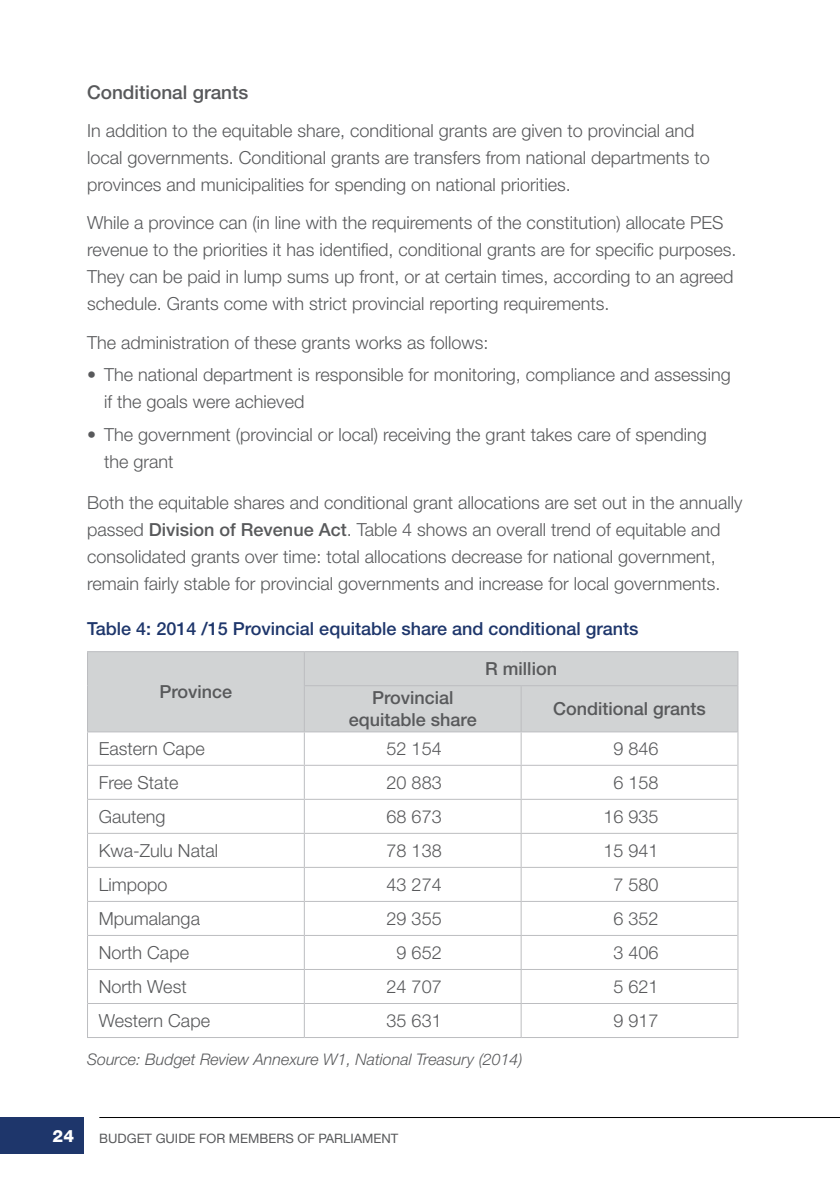
<style>
.page{position:relative;width:840px;height:1191px;background:#fff}
.page>*{position:absolute;margin:0;border:0;box-sizing:border-box;transform-origin:0 0}
.t1{font:500 19px "Helvetica Neue LT Std";color:#58595b}
.t2{font:300 18px/27px "Helvetica Neue LT Std";color:#58595b}
.t3{font:500 18px "Helvetica Neue LT Std";color:#1e366b}
.t4{font:500 18px/22px "Helvetica Neue LT Std";color:#58595b;text-align:center}
.t5{font:800 17px "Helvetica Neue LT Std";color:#fff}
.t6{font:italic 300 16px "Helvetica Neue LT Std";color:#58595b}
.t7{font:13px "Helvetica Neue LT Std";color:#58595b}
.s1{font-weight:500}
</style>
<div class="page">
<div style="left:0;top:1117px;width:83px;height:36px;background:#1e366b"></div>
<hr style="left:99px;top:1117px;width:740px;height:1px;background:#000">
<div style="left:88px;top:652px;width:649px;height:79px;background:#d1d3d4"></div>
<hr style="left:304px;top:651px;width:217px;height:1px;background:#bcbdc0">
<hr style="left:521px;top:651px;width:217px;height:1px;background:#bcbdc0">
<hr style="left:737px;top:652px;width:1px;height:33px;background:#bcbdc0">
<hr style="left:737px;top:685px;width:1px;height:47px;background:#bcbdc0">
<hr style="left:737px;top:732px;width:1px;height:33px;background:#bcbdc0">
<hr style="left:87px;top:766px;width:1px;height:33px;background:#bcbdc0">
<hr style="left:737px;top:765px;width:1px;height:34px;background:#bcbdc0">
<hr style="left:87px;top:799px;width:1px;height:34px;background:#bcbdc0">
<hr style="left:737px;top:799px;width:1px;height:34px;background:#bcbdc0">
<hr style="left:87px;top:833px;width:1px;height:34px;background:#bcbdc0">
<hr style="left:737px;top:833px;width:1px;height:34px;background:#bcbdc0">
<hr style="left:87px;top:867px;width:1px;height:34px;background:#bcbdc0">
<hr style="left:737px;top:867px;width:1px;height:34px;background:#bcbdc0">
<hr style="left:87px;top:901px;width:1px;height:34px;background:#bcbdc0">
<hr style="left:737px;top:901px;width:1px;height:34px;background:#bcbdc0">
<hr style="left:87px;top:935px;width:1px;height:34px;background:#bcbdc0">
<hr style="left:737px;top:935px;width:1px;height:34px;background:#bcbdc0">
<hr style="left:87px;top:969px;width:1px;height:34px;background:#bcbdc0">
<hr style="left:737px;top:969px;width:1px;height:34px;background:#bcbdc0">
<hr style="left:87px;top:1003px;width:1px;height:34px;background:#bcbdc0">
<hr style="left:737px;top:1003px;width:1px;height:34px;background:#bcbdc0">
<hr style="left:87px;top:1037px;width:217px;height:1px;background:#bcbdc0">
<hr style="left:304px;top:1037px;width:217px;height:1px;background:#bcbdc0">
<hr style="left:521px;top:1037px;width:217px;height:1px;background:#bcbdc0">
<hr style="left:303px;top:685px;width:218px;height:1px;background:#bcbdc0">
<hr style="left:521px;top:685px;width:216px;height:1px;background:#bcbdc0">
<hr style="left:520px;top:686px;width:1px;height:45px;background:#bcbdc0">
<hr style="left:304px;top:731px;width:217px;height:1px;background:#bcbdc0">
<hr style="left:521px;top:731px;width:216px;height:1px;background:#bcbdc0">
<hr style="left:520px;top:732px;width:1px;height:33px;background:#bcbdc0">
<hr style="left:304px;top:765px;width:217px;height:1px;background:#bcbdc0">
<hr style="left:303px;top:766px;width:1px;height:33px;background:#bcbdc0">
<hr style="left:521px;top:765px;width:216px;height:1px;background:#bcbdc0">
<hr style="left:520px;top:766px;width:1px;height:33px;background:#bcbdc0">
<hr style="left:88px;top:799px;width:216px;height:1px;background:#bcbdc0">
<hr style="left:304px;top:799px;width:217px;height:1px;background:#bcbdc0">
<hr style="left:303px;top:800px;width:1px;height:33px;background:#bcbdc0">
<hr style="left:521px;top:799px;width:216px;height:1px;background:#bcbdc0">
<hr style="left:520px;top:800px;width:1px;height:33px;background:#bcbdc0">
<hr style="left:88px;top:833px;width:216px;height:1px;background:#bcbdc0">
<hr style="left:304px;top:833px;width:217px;height:1px;background:#bcbdc0">
<hr style="left:303px;top:834px;width:1px;height:33px;background:#bcbdc0">
<hr style="left:521px;top:833px;width:216px;height:1px;background:#bcbdc0">
<hr style="left:520px;top:834px;width:1px;height:33px;background:#bcbdc0">
<hr style="left:88px;top:867px;width:216px;height:1px;background:#bcbdc0">
<hr style="left:304px;top:867px;width:217px;height:1px;background:#bcbdc0">
<hr style="left:303px;top:868px;width:1px;height:33px;background:#bcbdc0">
<hr style="left:521px;top:867px;width:216px;height:1px;background:#bcbdc0">
<hr style="left:520px;top:868px;width:1px;height:33px;background:#bcbdc0">
<hr style="left:88px;top:901px;width:216px;height:1px;background:#bcbdc0">
<hr style="left:304px;top:901px;width:217px;height:1px;background:#bcbdc0">
<hr style="left:303px;top:902px;width:1px;height:33px;background:#bcbdc0">
<hr style="left:521px;top:901px;width:216px;height:1px;background:#bcbdc0">
<hr style="left:520px;top:902px;width:1px;height:33px;background:#bcbdc0">
<hr style="left:88px;top:935px;width:216px;height:1px;background:#bcbdc0">
<hr style="left:304px;top:935px;width:217px;height:1px;background:#bcbdc0">
<hr style="left:303px;top:936px;width:1px;height:33px;background:#bcbdc0">
<hr style="left:521px;top:935px;width:216px;height:1px;background:#bcbdc0">
<hr style="left:520px;top:936px;width:1px;height:33px;background:#bcbdc0">
<hr style="left:88px;top:969px;width:216px;height:1px;background:#bcbdc0">
<hr style="left:304px;top:969px;width:217px;height:1px;background:#bcbdc0">
<hr style="left:303px;top:970px;width:1px;height:33px;background:#bcbdc0">
<hr style="left:521px;top:969px;width:216px;height:1px;background:#bcbdc0">
<hr style="left:520px;top:970px;width:1px;height:33px;background:#bcbdc0">
<hr style="left:88px;top:1003px;width:216px;height:1px;background:#bcbdc0">
<hr style="left:304px;top:1003px;width:217px;height:1px;background:#bcbdc0">
<hr style="left:303px;top:1004px;width:1px;height:33px;background:#bcbdc0">
<hr style="left:521px;top:1003px;width:216px;height:1px;background:#bcbdc0">
<hr style="left:520px;top:1004px;width:1px;height:33px;background:#bcbdc0">
<hr style="left:87px;top:732px;width:1px;height:33px;background:#bcbdc0">
<hr style="left:303px;top:732px;width:1px;height:33px;background:#bcbdc0">
<hr style="left:87px;top:765px;width:217px;height:1px;background:#bcbdc0">
<hr style="left:87px;top:651px;width:217px;height:1px;background:#bcbdc0">
<hr style="left:87px;top:652px;width:1px;height:33px;background:#bcbdc0">
<hr style="left:303px;top:652px;width:1px;height:33px;background:#bcbdc0">
<hr style="left:87px;top:685px;width:1px;height:46px;background:#bcbdc0">
<hr style="left:303px;top:686px;width:1px;height:45px;background:#bcbdc0">
<hr style="left:87px;top:731px;width:217px;height:1px;background:#bcbdc0">
<p class="t1" style="left:87px;top:81px;width:163px">Conditional grants</p>
<p class="t2" style="left:87px;top:117px;width:624px">In addition to the equitable share, conditional grants are given to provincial and local governments. Conditional grants are transfers from national departments to provinces and municipalities for spending on national priorities.</p>
<p class="t2" style="left:87px;top:209px;width:650px">While a province can (in line with the requirements of the constitution) allocate PES revenue to the priorities it has identified, conditional grants are for specific purposes.<br>They can be paid in lump sums up front, or at certain times, according to an agreed schedule. Grants come with strict provincial reporting requirements.</p>
<p class="t2" style="left:87px;top:328px;width:403px">The administration of these grants works as follows:</p>
<p class="t2" style="left:104px;top:361px;width:628px;text-indent:-17px">• The national department is responsible for monitoring, compliance and assessing if the goals were achieved</p>
<p class="t2" style="left:104px;top:421px;width:604px;text-indent:-17px">• The government (provincial or local) receiving the grant takes care of spending the grant</p>
<p class="t2" style="left:87px;top:489px;width:656px">Both the equitable shares and conditional grant allocations are set out in the annually passed <span class="s1">Division of Revenue Act</span>. Table 4 shows an overall trend of equitable and consolidated grants over time: total allocations decrease for national government, remain fairly stable for provincial governments and increase for local governments.</p>
<p class="t3" style="left:87px;top:618px;width:552px">Table 4: 2014 /15 Provincial equitable share and conditional grants</p>
<p class="t4" style="left:159px;top:680px;width:74px">Province</p>
<p class="t4" style="left:485px;top:657px;width:73px">R million</p>
<p class="t4" style="left:348px;top:686px;width:129px">Provincial equitable share</p>
<p class="t4" style="left:553px;top:697px;width:154px">Conditional grants</p>
<p class="t2" style="left:99px;top:734px;width:107px">Eastern Cape</p>
<p class="t2" style="left:386px;top:734px;width:57px">52 154</p>
<p class="t2" style="left:613px;top:734px;width:47px">9 846</p>
<p class="t2" style="left:99px;top:768px;width:81px">Free State</p>
<p class="t2" style="left:386px;top:768px;width:57px">20 883</p>
<p class="t2" style="left:613px;top:768px;width:47px">6 158</p>
<p class="t2" style="left:99px;top:802px;width:68px">Gauteng</p>
<p class="t2" style="left:386px;top:802px;width:57px">68 673</p>
<p class="t2" style="left:603px;top:802px;width:57px">16 935</p>
<p class="t2" style="left:99px;top:836px;width:121px">Kwa-Zulu Natal</p>
<p class="t2" style="left:386px;top:836px;width:57px">78 138</p>
<p class="t2" style="left:603px;top:836px;width:57px">15 941</p>
<p class="t2" style="left:99px;top:870px;width:70px">Limpopo</p>
<p class="t2" style="left:386px;top:870px;width:57px">43 274</p>
<p class="t2" style="left:613px;top:870px;width:47px">7 580</p>
<p class="t2" style="left:99px;top:904px;width:103px">Mpumalanga</p>
<p class="t2" style="left:386px;top:904px;width:57px">29 355</p>
<p class="t2" style="left:613px;top:904px;width:47px">6 352</p>
<p class="t2" style="left:99px;top:938px;width:92px">North Cape</p>
<p class="t2" style="left:396px;top:938px;width:47px">9 652</p>
<p class="t2" style="left:613px;top:938px;width:47px">3 406</p>
<p class="t2" style="left:99px;top:972px;width:89px">North West</p>
<p class="t2" style="left:386px;top:972px;width:57px">24 707</p>
<p class="t2" style="left:613px;top:972px;width:47px">5 621</p>
<p class="t2" style="left:99px;top:1006px;width:113px">Western Cape</p>
<p class="t2" style="left:386px;top:1006px;width:57px">35 631</p>
<p class="t2" style="left:613px;top:1006px;width:47px">9 917</p>
<p class="t6" style="left:87px;top:1049px;width:437px">Source: Budget Review Annexure W1, National Treasury (2014)</p>
<p class="t5" style="left:53px;top:1126px;width:23px">24</p>
<p class="t7" style="left:99px;top:1130px;width:19px">BUDGE</p>
<p class="t7" style="left:144px;top:1130px;width:30px">T GUIDE</p>
<p class="t7" style="left:199px;top:1130px;width:51px">FOR MEMBERS</p>
<p class="t7" style="left:297px;top:1130px;width:62px">OF PARLIAME</p>
<p class="t7" style="left:381px;top:1130px;width:18px">NT</p>
</div>
